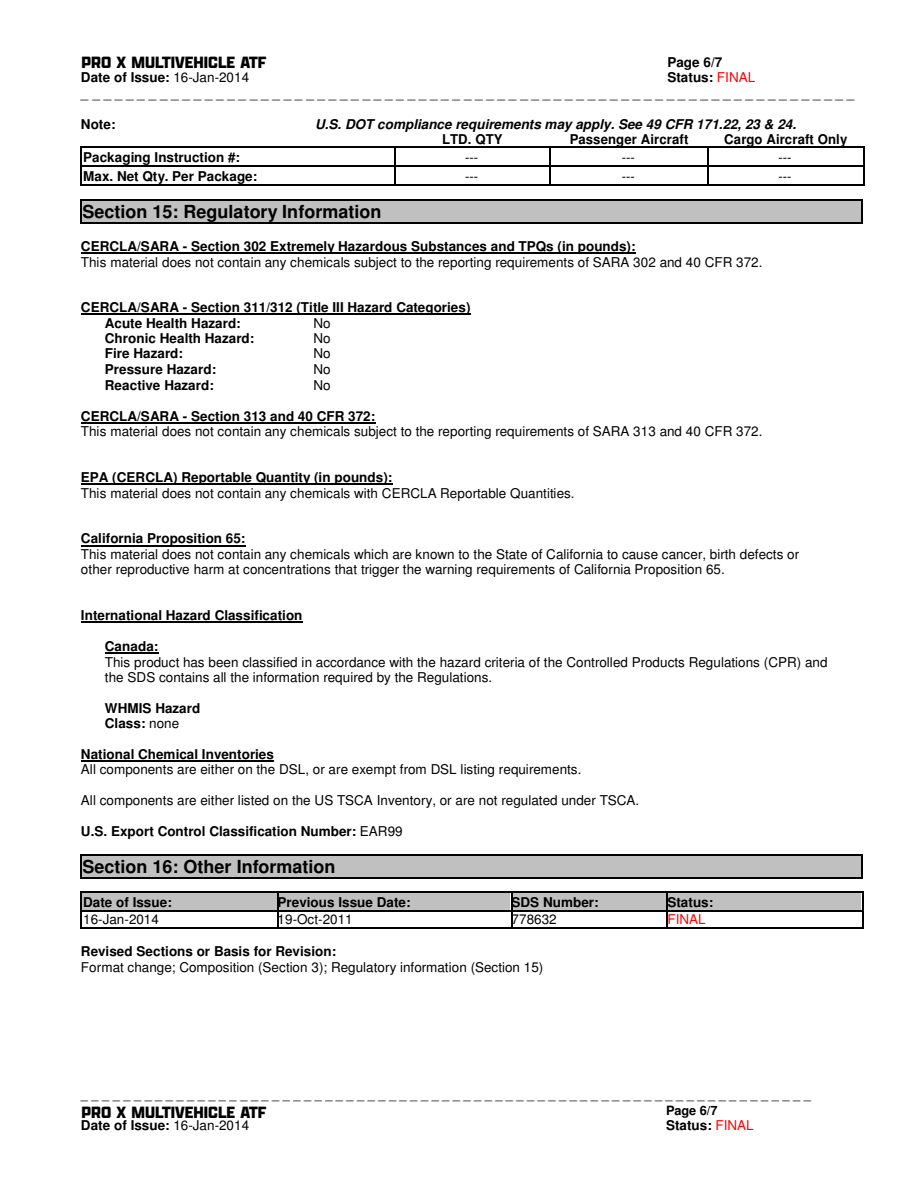
<style>
.page{position:relative;width:918px;height:1188px;background:#fff}
.page>*{position:absolute;margin:0;border:0;box-sizing:border-box;transform-origin:0 0}
.t1{font:700 18px "Helvetica";color:#000}
.t2{font:16.2px "PROX Bold";color:#000}
.t3{font:13.5px/15.6px "Helvetica";letter-spacing:.005em;color:#000}
.t4{font:700 13.5px/15.3px "Helvetica";letter-spacing:.005em;color:#000}
.t5{font:italic 700 13.5px "Helvetica";letter-spacing:.005em;color:#000}
.t6{font:13.5px "Helvetica";color:#f00}
.t7{font:12.75px "Helvetica";color:#000}
.t8{font:700 12.75px "Helvetica";color:#000}
.s1{font-weight:400}
.s2{font-weight:700}
.s3{color:#f00}
.s4{font-weight:400;color:#f00}
</style>
<div class="page">
<div style="left:81px;top:200px;width:782px;height:24px;background:#c0c0c0"></div>
<hr style="left:81px;top:199px;width:782px;height:2px;background:#010101">
<hr style="left:81px;top:223px;width:782px;height:1px;background:#010101">
<svg style="left:81px;top:201px;width:1px;height:22px"></svg>
<svg style="left:862px;top:201px;width:1px;height:22px"></svg>
<div style="left:81px;top:855px;width:782px;height:23px;background:#c0c0c0"></div>
<hr style="left:81px;top:854px;width:782px;height:1px;background:#010101">
<hr style="left:81px;top:878px;width:782px;height:1px;background:#010101">
<svg style="left:81px;top:855px;width:1px;height:23px"></svg>
<svg style="left:862px;top:855px;width:1px;height:23px"></svg>
<hr style="left:83px;top:147px;width:205px;height:1px;background:#010101">
<hr style="left:289px;top:147px;width:105px;height:1px;background:#010101">
<hr style="left:397px;top:147px;width:153px;height:1px;background:#010101">
<hr style="left:553px;top:147px;width:154px;height:1px;background:#010101">
<hr style="left:710px;top:147px;width:153px;height:1px;background:#010101">
<hr style="left:82px;top:165px;width:206px;height:1px;background:#010101">
<hr style="left:289px;top:165px;width:105px;height:1px;background:#010101">
<hr style="left:395px;top:165px;width:155px;height:1px;background:#010101">
<hr style="left:551px;top:165px;width:156px;height:1px;background:#010101">
<hr style="left:709px;top:165px;width:154px;height:1px;background:#010101">
<svg style="left:80px;top:147px;width:3px;height:38px"></svg>
<hr style="left:82px;top:184px;width:206px;height:1px;background:#010101">
<hr style="left:288px;top:184px;width:106px;height:1px;background:#010101">
<svg style="left:394px;top:147px;width:3px;height:38px"></svg>
<hr style="left:395px;top:184px;width:155px;height:1px;background:#010101">
<svg style="left:550px;top:147px;width:3px;height:38px"></svg>
<hr style="left:551px;top:184px;width:156px;height:1px;background:#010101">
<svg style="left:707px;top:147px;width:3px;height:38px"></svg>
<hr style="left:709px;top:184px;width:154px;height:1px;background:#010101">
<svg style="left:863px;top:147px;width:2px;height:38px"></svg>
<hr style="left:81px;top:252px;width:555px;height:2px;background:#000">
<hr style="left:81px;top:314px;width:389px;height:1px;background:#000">
<hr style="left:81px;top:422px;width:294px;height:2px;background:#000">
<hr style="left:81px;top:483px;width:311px;height:2px;background:#000">
<hr style="left:81px;top:545px;width:164px;height:1px;background:#000">
<hr style="left:81px;top:622px;width:221px;height:1px;background:#000">
<hr style="left:105px;top:652px;width:53px;height:2px;background:#000">
<hr style="left:81px;top:760px;width:193px;height:2px;background:#000">
<div style="left:82px;top:893px;width:195px;height:17px;background:#c0c0c0"></div>
<div style="left:278px;top:893px;width:232px;height:17px;background:#c0c0c0"></div>
<div style="left:512px;top:893px;width:154px;height:17px;background:#c0c0c0"></div>
<div style="left:667px;top:893px;width:194px;height:17px;background:#c0c0c0"></div>
<hr style="left:82px;top:892px;width:195px;height:1px;background:#010101">
<hr style="left:278px;top:892px;width:233px;height:1px;background:#010101">
<hr style="left:512px;top:892px;width:155px;height:1px;background:#010101">
<hr style="left:668px;top:892px;width:194px;height:1px;background:#010101">
<hr style="left:82px;top:910px;width:195px;height:1px;background:#010101">
<hr style="left:278px;top:910px;width:233px;height:1px;background:#010101">
<hr style="left:512px;top:910px;width:155px;height:1px;background:#010101">
<hr style="left:668px;top:910px;width:194px;height:1px;background:#010101">
<svg style="left:80px;top:892px;width:2px;height:37px"></svg>
<hr style="left:82px;top:927px;width:195px;height:2px;background:#010101">
<svg style="left:277px;top:892px;width:1px;height:37px"></svg>
<hr style="left:278px;top:927px;width:233px;height:2px;background:#010101">
<svg style="left:511px;top:892px;width:1px;height:37px"></svg>
<hr style="left:512px;top:927px;width:155px;height:2px;background:#010101">
<svg style="left:667px;top:892px;width:1px;height:37px"></svg>
<hr style="left:668px;top:927px;width:194px;height:2px;background:#010101">
<svg style="left:862px;top:892px;width:1px;height:37px"></svg>
<p class="t3" style="left:81px;top:55px;width:208px">778632 - MaxPro Multivehicle ATF</p>
<p class="t4" style="left:667px;top:55px;width:56px">Page 6/7</p>
<p class="t4" style="left:81px;top:71px;width:170px">Date of Issue: <span class="s1">16-Jan-2014</span></p>
<p class="t2" style="left:82px;top:55px;width:186px">PRO X MULTIVEHICLE ATF</p>
<p class="t3" style="left:81px;top:71px;width:775px;text-indent:586px"><span class="s2">Status:</span> <span class="s3">FINAL<br></span>_ _ _ _ _ _ _ _ _ _ _ _ _ _ _ _ _ _ _ _ _ _ _ _ _ _ _ _ _ _ _ _ _ _ _ _ _ _ _ _ _ _ _ _ _ _ _ _ _ _ _ _ _ _ _ _ _ _ _ _ _ _ _ _ _ _ _ _ _</p>
<p class="t4" style="left:81px;top:118px;width:36px">Note:</p>
<p class="t5" style="left:315px;top:119px;width:483px">U.S. DOT compliance requirements may apply. See 49 CFR 171.22, 23 &amp; 24.</p>
<p class="t4" style="left:442px;top:132px;width:62px">LTD. QTY</p>
<p class="t4" style="left:570px;top:132px;width:120px">Passenger Aircraft</p>
<p class="t4" style="left:724px;top:132px;width:125px">Cargo Aircraft Only</p>
<p class="t4" style="left:83px;top:151px;width:158px">Packaging Instruction #:</p>
<p class="t3" style="left:465px;top:150px;width:15px">---</p>
<p class="t3" style="left:622px;top:150px;width:15px">---</p>
<p class="t3" style="left:778px;top:150px;width:15px">---</p>
<p class="t4" style="left:83px;top:170px;width:176px">Max. Net Qty. Per Package:</p>
<p class="t3" style="left:465px;top:169px;width:15px">---</p>
<p class="t3" style="left:622px;top:169px;width:15px">---</p>
<p class="t3" style="left:778px;top:169px;width:15px">---</p>
<h1 class="t1" style="left:82px;top:205px;width:301px">Section 15: Regulatory Information</h1>
<p class="t4" style="left:81px;top:240px;width:556px">CERCLA/SARA - Section 302 Extremely Hazardous Substances and TPQs (in pounds):</p>
<p class="t3" style="left:81px;top:255px;width:683px">This material does not contain any chemicals subject to the reporting requirements of SARA 302 and 40 CFR 372.</p>
<p class="t4" style="left:105px;top:301px;width:367px;text-indent:-24px">CERCLA/SARA - Section 311/312 (Title III Hazard Categories)<br>Acute Health Hazard:</p>
<p class="t3" style="left:314px;top:316px;width:19px">No</p>
<p class="t4" style="left:105px;top:332px;width:151px">Chronic Health Hazard:</p>
<p class="t3" style="left:314px;top:332px;width:19px">No</p>
<p class="t4" style="left:105px;top:347px;width:80px">Fire Hazard:</p>
<p class="t3" style="left:314px;top:347px;width:19px">No</p>
<p class="t4" style="left:105px;top:363px;width:113px">Pressure Hazard:</p>
<p class="t3" style="left:314px;top:363px;width:19px">No</p>
<p class="t4" style="left:105px;top:378px;width:110px">Reactive Hazard:</p>
<p class="t3" style="left:314px;top:378px;width:19px">No</p>
<p class="t4" style="left:81px;top:409px;width:296px">CERCLA/SARA - Section 313 and 40 CFR 372:</p>
<p class="t3" style="left:81px;top:425px;width:683px">This material does not contain any chemicals subject to the reporting requirements of SARA 313 and 40 CFR 372.</p>
<p class="t4" style="left:81px;top:471px;width:313px">EPA (CERCLA) Reportable Quantity (in pounds):</p>
<p class="t3" style="left:81px;top:486px;width:495px">This material does not contain any chemicals with CERCLA Reportable Quantities.</p>
<p class="t4" style="left:81px;top:532px;width:166px">California Proposition 65:</p>
<p class="t3" style="left:81px;top:548px;width:720px;line-height:15.1px">This material does not contain any chemicals which are known to the State of California to cause cancer, birth defects or other reproductive harm at concentrations that trigger the warning requirements of California Proposition 65.</p>
<p class="t4" style="left:81px;top:609px;width:223px">International Hazard Classification</p>
<p class="t4" style="left:105px;top:640px;width:55px">Canada:</p>
<p class="t3" style="left:105px;top:655px;width:724px">This product has been classified in accordance with the hazard criteria of the Controlled Products Regulations (CPR) and the SDS contains all the information required by the Regulations.</p>
<p class="t4" style="left:105px;top:702px;width:97px">WHMIS Hazard<br>Class: <span class="s1">none</span></p>
<p class="t4" style="left:81px;top:748px;width:194px">National Chemical Inventories</p>
<p class="t3" style="left:81px;top:763px;width:502px">All components are either on the DSL, or are exempt from DSL listing requirements.</p>
<p class="t3" style="left:81px;top:794px;width:560px">All components are either listed on the US TSCA Inventory, or are not regulated under TSCA.</p>
<p class="t4" style="left:81px;top:825px;width:323px">U.S. Export Control Classification Number: <span class="s1">EAR99</span></p>
<h1 class="t1" style="left:82px;top:859px;width:255px">Section 16: Other Information</h1>
<p class="t4" style="left:83px;top:895px;width:90px">Date of Issue:</p>
<p class="t4" style="left:278px;top:895px;width:134px">Previous Issue Date:</p>
<p class="t4" style="left:512px;top:895px;width:89px">SDS Number:</p>
<p class="t4" style="left:667px;top:895px;width:47px">Status:</p>
<p class="t3" style="left:83px;top:913px;width:77px">16-Jan-2014</p>
<p class="t3" style="left:278px;top:913px;width:77px">19-Oct-2011</p>
<p class="t3" style="left:512px;top:913px;width:47px">778632</p>
<p class="t6" style="left:667px;top:914px;width:40px">FINAL</p>
<p class="t4" style="left:81px;top:945px;width:257px">Revised Sections or Basis for Revision:</p>
<p class="t3" style="left:81px;top:960px;width:464px">Format change; Composition (Section 3); Regulatory information (Section 15)</p>
<p class="t7" style="left:81px;top:1089px;width:732px">_ _ _ _ _ _ _ _ _ _ _ _ _ _ _ _ _ _ _ _ _ _ _ _ _ _ _ _ _ _ _ _ _ _ _ _ _ _ _ _ _ _ _ _ _ _ _ _ _ _ _ _ _ _ _ _ _ _ _ _ _ _ _ _ _ _ _ _ _</p>
<p class="t3" style="left:81px;top:1103px;width:208px">778632 - MaxPro Multivehicle ATF</p>
<p class="t8" style="left:666px;top:1105px;width:53px">Page 6/7</p>
<p class="t4" style="left:81px;top:1119px;width:170px">Date of Issue: <span class="s1">16-Jan-2014</span></p>
<p class="t4" style="left:666px;top:1119px;width:89px">Status: <span class="s4">FINAL</span></p>
<p class="t2" style="left:82px;top:1105px;width:186px">PRO X MULTIVEHICLE ATF</p>
</div>
